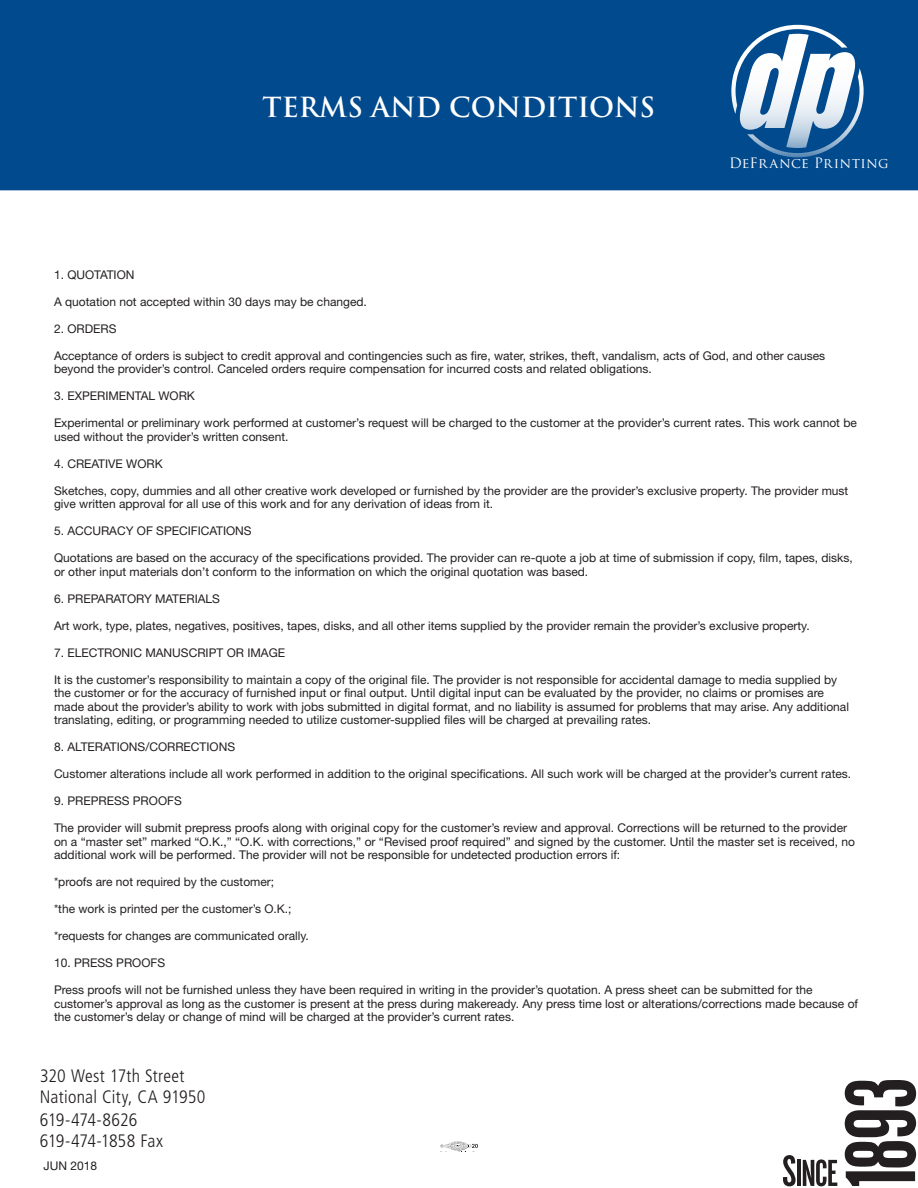
<style>
.page{position:relative;width:918px;height:1188px;background:#fff}
.page>*{position:absolute;margin:0;border:0;box-sizing:border-box;transform-origin:0 0}
.t1{font:700 27px "Trajan Pro";color:#fff}
.t2{font:300 condensed 18px/21px "Frutiger";letter-spacing:.005em;color:#231f20}
.t3{font:300 condensed 18px/21px "Frutiger";letter-spacing:-.015em;color:#231f20}
.t4{font:13.95px "Trajan Pro";letter-spacing:.02em;color:#fff}
.t5{font:12px/13.5px "Helvetica Neue LT Std";color:#231f20}
</style>
<div class="page">
<svg style="left:440px;top:1141px;width:38px;height:10px"></svg>
<svg style="left:845px;top:1080px;width:71px;height:106px"></svg>
<svg style="left:783px;top:1155px;width:13px;height:31px"></svg>
<hr style="left:797px;top:1160px;width:4px;height:26px;background:#231f20">
<svg style="left:803px;top:1159px;width:34px;height:27px"></svg>
<div style="left:0;top:0;width:918px;height:189px;background:#004a8d"></div>
<svg style="left:731px;top:25px;width:133px;height:133px"></svg>
<h1 class="t1" style="left:263px;top:91px;width:394px">TERMS AND CONDITIONS</h1>
<p class="t4" style="left:729px;top:154px;width:161px">DeFrance Printing</p>
<p class="t5" style="left:54px;top:267px;width:82px">1. QUOTATION</p>
<p class="t5" style="left:54px;top:294px;width:314px">A quotation not accepted within 30 days may be changed.</p>
<p class="t5" style="left:54px;top:321px;width:64px">2. ORDERS</p>
<p class="t5" style="left:54px;top:348px;width:773px">Acceptance of orders is subject to credit approval and contingencies such as fire, water, strikes, theft, vandalism, acts of God, and other causes beyond the provider’s control. Canceled orders require compensation for incurred costs and related obligations.</p>
<p class="t5" style="left:54px;top:389px;width:142px">3. EXPERIMENTAL WORK</p>
<p class="t5" style="left:54px;top:416px;width:804px">Experimental or preliminary work performed at customer’s request will be charged to the customer at the provider’s current rates. This work cannot be used without the provider’s written consent.</p>
<p class="t5" style="left:54px;top:456px;width:110px">4. CREATIVE WORK</p>
<p class="t5" style="left:54px;top:483px;width:796px">Sketches, copy, dummies and all other creative work developed or furnished by the provider are the provider’s exclusive property. The provider must give written approval for all use of this work and for any derivation of ideas from it.</p>
<p class="t5" style="left:54px;top:524px;width:199px">5. ACCURACY OF SPECIFICATIONS</p>
<p class="t5" style="left:54px;top:551px;width:800px">Quotations are based on the accuracy of the specifications provided. The provider can re-quote a job at time of submission if copy, film, tapes, disks, or other input materials don’t conform to the information on which the original quotation was based.</p>
<p class="t5" style="left:54px;top:591px;width:168px">6. PREPARATORY MATERIALS</p>
<p class="t5" style="left:54px;top:618px;width:757px">Art work, type, plates, negatives, positives, tapes, disks, and all other items supplied by the provider remain the provider’s exclusive property.</p>
<p class="t5" style="left:54px;top:645px;width:233px">7. ELECTRONIC MANUSCRIPT OR IMAGE</p>
<p class="t5" style="left:54px;top:672px;width:797px">It is the customer’s responsibility to maintain a copy of the original file. The provider is not responsible for accidental damage to media supplied by the customer or for the accuracy of furnished input or final output. Until digital input can be evaluated by the provider, no claims or promises are made about the provider’s ability to work with jobs submitted in digital format, and no liability is assumed for problems that may arise. Any additional translating, editing, or programming needed to utilize customer-supplied files will be charged at prevailing rates.</p>
<p class="t5" style="left:54px;top:740px;width:183px">8. ALTERATIONS/CORRECTIONS</p>
<p class="t5" style="left:54px;top:767px;width:799px">Customer alterations include all work performed in addition to the original specifications. All such work will be charged at the provider’s current rates.</p>
<p class="t5" style="left:54px;top:794px;width:129px">9. PREPRESS PROOFS</p>
<p class="t5" style="left:54px;top:821px;width:803px">The provider will submit prepress proofs along with original copy for the customer’s review and approval. Corrections will be returned to the provider on a “master set” marked “O.K.,” “O.K. with corrections,” or “Revised proof required” and signed by the customer. Until the master set is received, no additional work will be performed. The provider will not be responsible for undetected production errors if:</p>
<p class="t5" style="left:54px;top:875px;width:222px">*proofs are not required by the customer;</p>
<p class="t5" style="left:54px;top:902px;width:239px">*the work is printed per the customer’s O.K.;</p>
<p class="t5" style="left:54px;top:929px;width:256px">*requests for changes are communicated orally.</p>
<p class="t5" style="left:54px;top:956px;width:113px">10. PRESS PROOFS</p>
<p class="t5" style="left:54px;top:983px;width:806px">Press proofs will not be furnished unless they have been required in writing in the provider’s quotation. A press sheet can be submitted for the customer’s approval as long as the customer is present at the press during makeready. Any press time lost or alterations/corrections made because of the customer’s delay or change of mind will be charged at the provider’s current rates.</p>
<h2 class="t2" style="left:40px;top:1065px;width:167px">320 West 17th Street<br>National City, CA 91950</h2>
<h2 class="t3" style="left:40px;top:1109px;width:125px">619-474-8626<br>619-474-1858 Fax</h2>
<p class="t5" style="left:44px;top:1159px;width:55px">JUN 2018</p>
</div>
